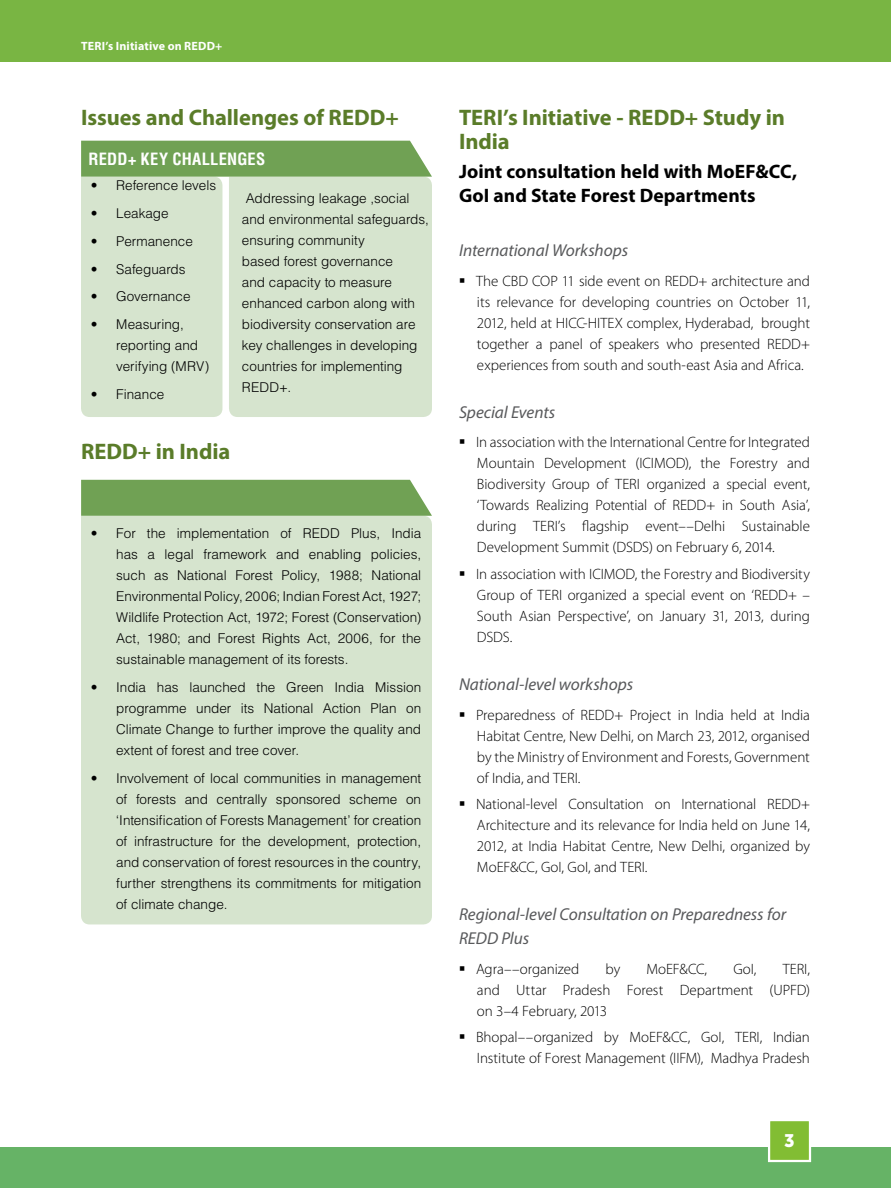
<style>
.page{position:relative;width:891px;height:1188px;background:#fff}
.page>*{position:absolute;margin:0;border:0;box-sizing:border-box;transform-origin:0 0}
.t1{font:700 22.5px/24px "Myriad Pro";color:#5a7c29}
.t2{font:700 19.5px/24px "Myriad Pro";letter-spacing:.005em;color:#000}
.t3{font:18px "Museo Sans 900";color:#fff}
.t4{font:italic 17.25px/24px "Myriad Pro";color:#58595b}
.t5{font:700 condensed 16.5px "Helvetica";letter-spacing:.015em;color:#fff}
.t6{font:300 15px/21px "Myriad Pro";letter-spacing:-.005em;color:#000;text-align:justify}
.t7{font:300 13.5px/21px "Helvetica";color:#000;text-align:justify}
.t8{font:700 12px "Myriad Pro";letter-spacing:.015em;color:#fff}
</style>
<div class="page">
<div style="left:0;top:0;width:891px;height:62px;background:#79b543"></div>
<div style="left:0;top:1148px;width:891px;height:40px;background:#66b366"></div>
<div style="left:769px;top:1120px;width:41px;height:41px;background:#82bd33"></div>
<div style="left:768px;top:1119px;width:43px;height:43px;border:2px solid #fff"></div>
<div style="left:81px;top:516px;width:351px;height:408px;background:#d6e4ce"></div>
<svg style="left:81px;top:141px;width:351px;height:276px"></svg>
<div style="left:81px;top:480px;width:351px;height:36px;background:#70a154"></div>
<p class="t8" style="left:81px;top:38px;width:143px">TERI’s Initiative on REDD+</p>
<h1 class="t1" style="left:81px;top:105px;width:319px">Issues and Challenges of REDD+</h1>
<p class="t5" style="left:89px;top:148px;width:178px">REDD+ KEY CHALLENGES</p>
<p class="t7" style="left:91px;top:175px;width:127px">• Reference levels</p>
<p class="t7" style="left:91px;top:202px;width:80px">• Leakage</p>
<p class="t7" style="left:91px;top:230px;width:104px">• Permanence</p>
<p class="t7" style="left:91px;top:258px;width:96px">• Safeguards</p>
<p class="t7" style="left:91px;top:286px;width:101px">• Governance</p>
<p class="t7" style="left:116px;top:313px;width:94px;text-align:left;text-indent:-26px">• Measuring, reporting and verifying (MRV)</p>
<p class="t7" style="left:91px;top:383px;width:75px">• Finance</p>
<p class="t7" style="left:242px;top:188px;width:189px;text-align:left">Addressing leakage ,social and environmental safeguards, ensuring community<br>based forest governance<br>and capacity to measure enhanced carbon along with biodiversity conservation are key challenges in developing countries for implementing<br>REDD+.</p>
<h1 class="t1" style="left:81px;top:439px;width:151px">REDD+ in India</h1>
<p class="t7" style="left:116px;top:522px;width:306px;text-indent:-26px">• For the implementation of REDD Plus, India has a legal framework and enabling policies, such as National Forest Policy, 1988; National Environmental Policy, 2006; Indian Forest Act, 1927; Wildlife Protection Act, 1972; Forest (Conservation)<br>Act, 1980; and Forest Rights Act, 2006, for the sustainable management of its forests.</p>
<p class="t7" style="left:116px;top:676px;width:307px;text-indent:-26px">• India has launched the Green India Mission programme under its National Action Plan on Climate Change to further improve the quality and extent of forest and tree cover.</p>
<p class="t7" style="left:116px;top:767px;width:306px;text-indent:-26px">• Involvement of local communities in management of forests and centrally sponsored scheme on ‘Intensification of Forests Management’ for creation of infrastructure for the development, protection, and conservation of forest resources in the country, further strengthens its commitments for mitigation of climate change.</p>
<h1 class="t1" style="left:459px;top:105px;width:328px">TERI’s Initiative - REDD+ Study in<br>India</h1>
<h2 class="t2" style="left:459px;top:159px;width:340px">Joint consultation held with MoEF&amp;CC,<br>GoI and State Forest Departments</h2>
<p class="t4" style="left:459px;top:238px;width:171px">International Workshops</p>
<p class="t6" style="left:476px;top:270px;width:336px">The CBD COP 11 side event on REDD+ architecture and its relevance for developing countries on October 11, 2012, held at HICC-HITEX complex, Hyderabad, brought together a panel of speakers who presented REDD+ experiences from south and south-east Asia and Africa.</p>
<p class="t4" style="left:459px;top:400px;width:98px">Special Events</p>
<p class="t6" style="left:476px;top:432px;width:336px">In association with the International Centre for Integrated Mountain Development (ICIMOD), the Forestry and Biodiversity Group of TERI organized a special event, ‘Towards Realizing Potential of REDD+ in South Asia’, during TERI’s flagship event––Delhi Sustainable Development Summit (DSDS) on February 6, 2014.</p>
<p class="t6" style="left:476px;top:563px;width:335px">In association with ICIMOD, the Forestry and Biodiversity Group of TERI organized a special event on ‘REDD+ – South Asian Perspective’, on January 31, 2013, during DSDS.</p>
<p class="t4" style="left:459px;top:672px;width:176px">National-level workshops</p>
<p class="t6" style="left:476px;top:704px;width:336px">Preparedness of REDD+ Project in India held at India Habitat Centre, New Delhi, on March 23, 2012, organised by the Ministry of Environment and Forests, Government of India, and TERI.</p>
<p class="t6" style="left:476px;top:793px;width:336px">National-level Consultation on International REDD+ Architecture and its relevance for India held on June 14, 2012, at India Habitat Centre, New Delhi, organized by MoEF&amp;CC, GoI, GoI, and TERI.</p>
<p class="t4" style="left:459px;top:902px;width:329px">Regional-level Consultation on Preparedness for<br>REDD Plus</p>
<p class="t6" style="left:476px;top:958px;width:105px">Agra––organized</p>
<p class="t6" style="left:606px;top:958px;width:16px">by</p>
<p class="t6" style="left:646px;top:958px;width:62px">MoEF&amp;CC,</p>
<p class="t6" style="left:733px;top:958px;width:25px">GoI,</p>
<p class="t6" style="left:477px;top:958px;width:334px;text-indent:306px">TERI, and Uttar Pradesh Forest Department (UPFD) on 3–4 February, 2013</p>
<p class="t6" style="left:476px;top:1027px;width:335px">Bhopal––organized by MoEF&amp;CC, GoI, TERI, Indian<br>Institute of Forest Management (IIFM), Madhya Pradesh</p>
<p class="t3" style="left:784px;top:1131px;width:12px">3</p>
</div>
